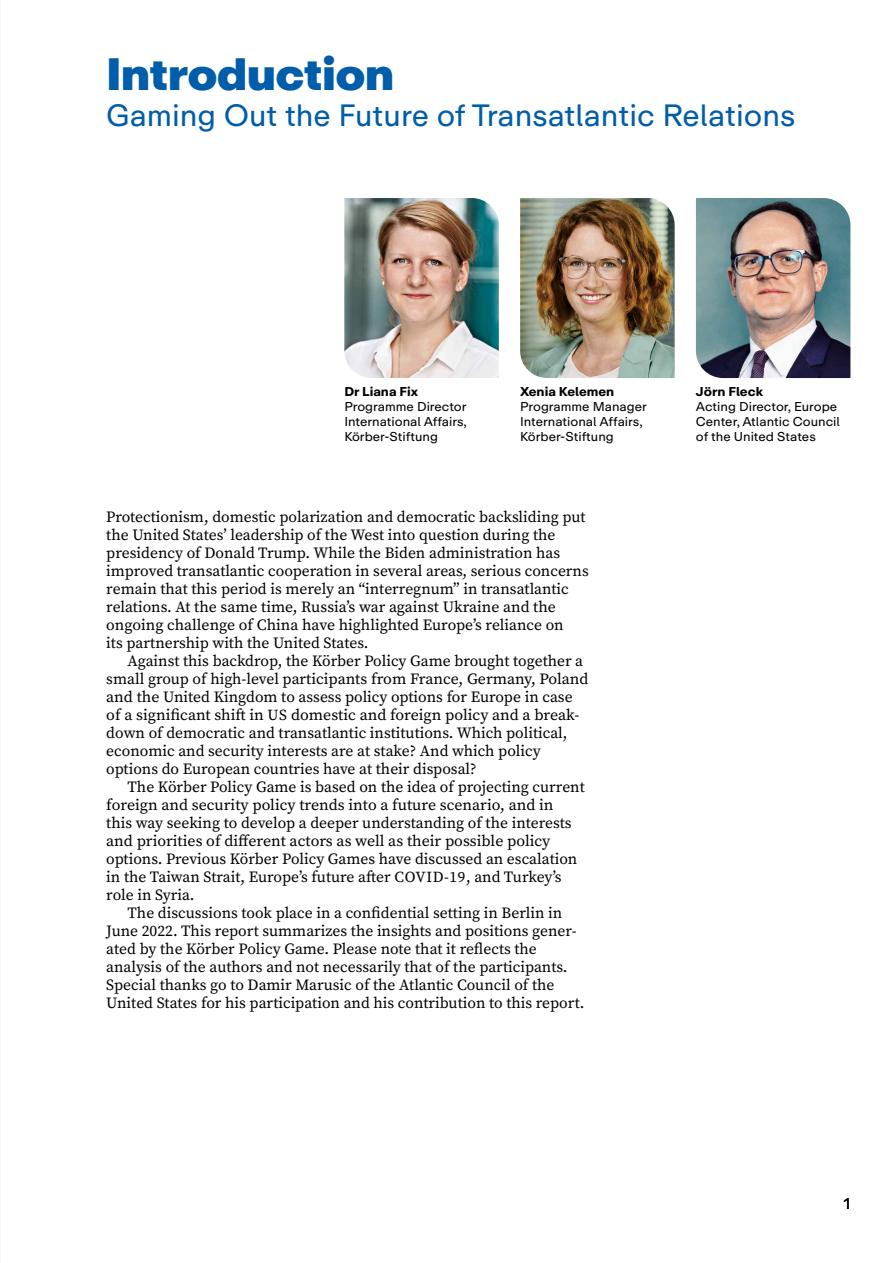
<style>
.page{position:relative;width:893px;height:1263px;background:#fff}
.page>*{position:absolute;margin:0;border:0;box-sizing:border-box;transform-origin:0 0}
.t1{font:900 45px "Koerber Repro";letter-spacing:-.015em;color:#005da9}
.t2{font:30.6px "Koerber Repro";color:#005da9}
.t3{font:15.6px/18px "Source Serif Pro";color:#000}
.t4{font:15.3px "Koerber Repro";color:#000}
.t5{font:12.75px/15px "Koerber Repro";color:#000}
.t6{font:700 12.75px "Koerber Repro";color:#000}
.s1{font-size:15.3px}
</style>
<div class="page">
<img style="left:696px;top:198px;width:154px;height:180px">
<img style="left:344px;top:198px;width:155px;height:180px">
<img style="left:520px;top:198px;width:155px;height:180px">
<h1 class="t1" style="left:106px;top:43px;width:290px">Introduction</h1>
<h2 class="t2" style="left:106px;top:96px;width:691px">Gaming Out the Future of Transatlantic Relations</h2>
<p class="t6" style="left:344px;top:383px;width:75px">Dr Liana Fix</p>
<p class="t5" style="left:344px;top:399px;width:124px;text-align:justify">Programme Director International Affairs, Körber-Stiftung</p>
<p class="t6" style="left:520px;top:383px;width:96px">Xenia Kelemen</p>
<p class="t5" style="left:520px;top:399px;width:128px">Programme Manager<br>International Affairs,<br>Körber-Stiftung</p>
<p class="t3" style="left:106px;top:508px;width:484px">Protectionism, domestic polarization and democratic backsliding put the United States’ leadership of the West into question during the presidency of Donald Trump. While the Biden administration has improved transatlantic cooperation in several areas, serious concerns remain that this period is merely an “interregnum” in transatlantic relations. At the same time, Russia’s war against Ukraine and the ongoing challenge of China have highlighted Europe’s reliance on<br>its partnership with the United States.</p>
<p class="t3" style="left:106px;top:652px;width:484px;text-indent:21px">Against this backdrop, the Körber Policy Game brought together a small group of high-level participants from France, Germany, Poland and the United Kingdom to assess policy options for Europe in case of a significant shift in <span class="s1">US</span> domestic and foreign policy and a break&shy;down of democratic and transatlantic institutions. Which political, economic and security interests are at stake? And which policy options do European countries have at their disposal?</p>
<p class="t3" style="left:106px;top:778px;width:480px;text-indent:21px">The Körber Policy Game is based on the idea of projecting current foreign and security policy trends into a future scenario, and in<br>this way seeking to develop a deeper understanding of the interests and priorities of different actors as well as their possible policy options. Previous Körber Policy Games have discussed an escalation in the Taiwan Strait, Europe’s future after <span class="s1">COVID-19</span>, and Turkey’s role in Syria.</p>
<p class="t3" style="left:106px;top:904px;width:480px;text-indent:21px">The discussions took place in a confidential setting in Berlin in June 2022. This report summarizes the insights and positions gener&shy;ated by the Körber Policy Game. Please note that it reflects the analysis of the authors and not necessarily that of the participants.<br>Special thanks go to Damir Marusic of the Atlantic Council of the United States for his participation and his contribution to this report.</p>
<p class="t6" style="left:696px;top:383px;width:69px">Jörn Fleck</p>
<p class="t5" style="left:696px;top:399px;width:146px">Acting Director, Europe<br>Center, Atlantic Council of the United States</p>
<p class="t4" style="left:844px;top:1194px;width:8px">1</p>
</div>
